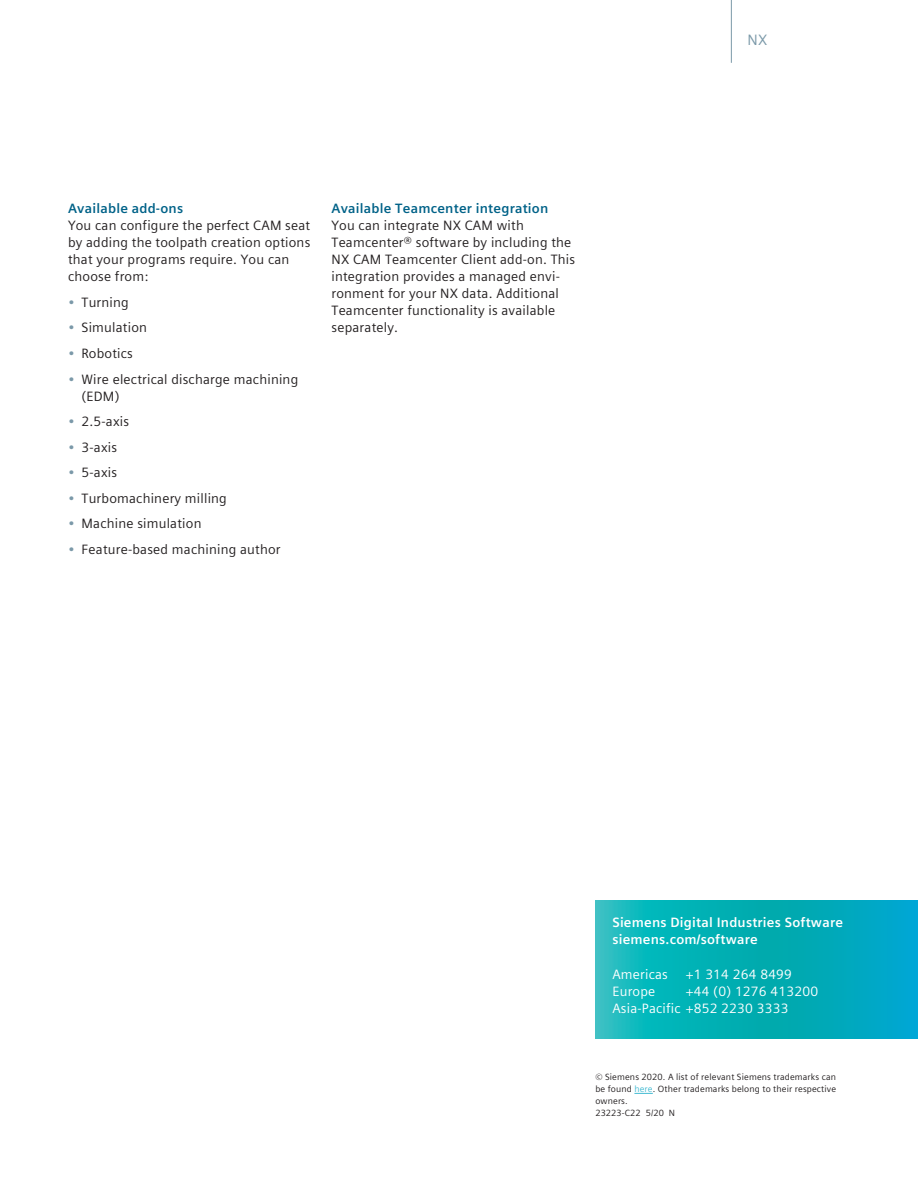
<style>
.page{position:relative;width:918px;height:1188px;background:#fff}
.page>*{position:absolute;margin:0;border:0;box-sizing:border-box;transform-origin:0 0}
.t1{font:15px "Siemens Sans Global";color:#7b99a9}
.t2{font:13.5px/17px "Siemens Sans Global";letter-spacing:.015em;color:#231f20}
.t3{font:13.5px/17px "Siemens Sans Global";letter-spacing:.015em;color:#fff}
.t4{font:700 13.5px/17px "Siemens Sans Global";letter-spacing:.015em;color:#fff}
.t5{font:700 13.5px "Siemens Sans Global";letter-spacing:.015em;color:#006288}
.t6{font:9px/12px "Siemens Sans Global";letter-spacing:.015em;color:#231f20}
.s1{color:#7b99a9}
.s2{color:#41bad2}
</style>
<div class="page">
<hr style="left:731px;top:0;width:1px;height:63px;background:#7b99a9">
<svg style="left:634px;top:1093px;width:19px;height:1px"></svg>
<svg style="left:595px;top:901px;width:323px;height:137px;background:#05aeba"></svg>
<p class="t5" style="left:68px;top:198px;width:117px">Available add-ons</p>
<p class="t2" style="left:68px;top:217px;width:244px">You can configure the perfect CAM seat by adding the toolpath creation options that your programs require. You can choose from:</p>
<p class="t2" style="left:68px;top:294px;width:62px"><span class="s1">•</span> Turning</p>
<p class="t2" style="left:68px;top:319px;width:81px"><span class="s1">•</span> Simulation</p>
<p class="t2" style="left:68px;top:345px;width:66px"><span class="s1">•</span> Robotics</p>
<p class="t2" style="left:82px;top:370px;width:218px;text-indent:-14px"><span class="s1">•</span> Wire electrical discharge machining (EDM)</p>
<p class="t2" style="left:68px;top:413px;width:63px"><span class="s1">•</span> 2.5-axis</p>
<p class="t2" style="left:68px;top:438px;width:51px"><span class="s1">•</span> 3-axis</p>
<p class="t2" style="left:68px;top:464px;width:51px"><span class="s1">•</span> 5-axis</p>
<p class="t2" style="left:68px;top:490px;width:160px"><span class="s1">•</span> Turbomachinery milling</p>
<p class="t2" style="left:68px;top:515px;width:135px"><span class="s1">•</span> Machine simulation</p>
<p class="t2" style="left:68px;top:541px;width:214px"><span class="s1">•</span> Feature-based machining author</p>
<p class="t5" style="left:332px;top:198px;width:218px">Available Teamcenter integration</p>
<p class="t2" style="left:332px;top:217px;width:245px">You can integrate NX CAM with Teamcenter® software by including the NX CAM Teamcenter Client add-on. This integration provides a managed envi&shy;ronment for your NX data. Additional Teamcenter functionality is available separately.</p>
<p class="t1" style="left:748px;top:29px;width:21px">NX</p>
<p class="t4" style="left:612px;top:914px;width:232px">Siemens Digital Industries Software siemens.com/software</p>
<p class="t3" style="left:612px;top:965px;width:57px">Americas</p>
<p class="t3" style="left:686px;top:965px;width:108px">+1 314 264 8499</p>
<p class="t3" style="left:612px;top:982px;width:44px">Europe</p>
<p class="t3" style="left:612px;top:982px;width:207px;text-indent:73px">+44 (0) 1276 413200<br>Asia-Pacific +852 2230 3333</p>
<p class="t6" style="left:595px;top:1071px;width:242px">© Siemens 2020. A list of relevant Siemens trademarks can be found <span class="s2">here</span>. Other trademarks belong to their respective owners.<br>23223-C22 5/20 N</p>
</div>
